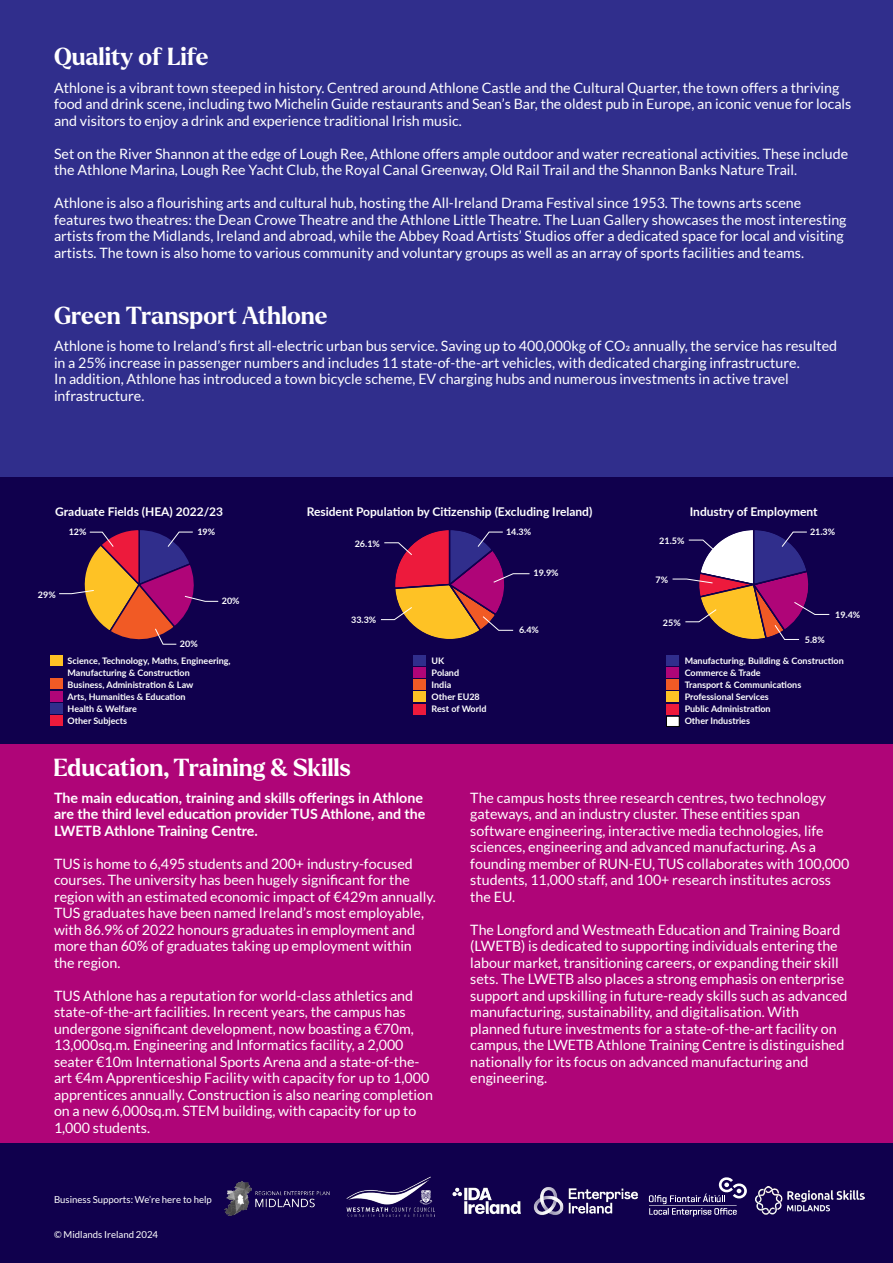
<style>
.page{position:relative;width:893px;height:1263px;background:#fff}
.page>*{position:absolute;margin:0;border:0;box-sizing:border-box;transform-origin:0 0}
.t1{font:700 24px "Larken";letter-spacing:-.005em;color:#fff}
.t2{font:14.25px/16.5px "Lato";color:#fff}
.t3{font:700 14.25px/16.5px "Lato";color:#fff}
.t4{font:700 12px "Lato";color:#fff}
.t5{font:9.6px "Lato";color:#fff}
.t6{font:700 9px/12px "Lato";color:#fff}
</style>
<div class="page">
<div style="left:0;top:466px;width:893px;height:797px;background:#10004d"></div>
<div style="left:0;top:0;width:893px;height:476px;background:#302e8c"></div>
<div style="left:0;top:744px;width:893px;height:398px;background:#af0578"></div>
<div style="left:50px;top:715px;width:13px;height:10px;background:#ed1a3c"></div>
<div style="left:50px;top:703px;width:13px;height:10px;background:#302e8c"></div>
<div style="left:50px;top:679px;width:13px;height:10px;background:#f15a25"></div>
<div style="left:50px;top:691px;width:13px;height:10px;background:#af0578"></div>
<div style="left:50px;top:655px;width:13px;height:10px;background:#fec225"></div>
<div style="left:413px;top:704px;width:13px;height:10px;background:#ed1a3c"></div>
<div style="left:413px;top:692px;width:13px;height:10px;background:#fec225"></div>
<div style="left:413px;top:679px;width:13px;height:11px;background:#f15a25"></div>
<div style="left:413px;top:667px;width:13px;height:10px;background:#af0578"></div>
<div style="left:413px;top:655px;width:13px;height:10px;background:#302e8c"></div>
<div style="left:666px;top:704px;width:13px;height:10px;background:#ed1a3c"></div>
<div style="left:666px;top:716px;width:13px;height:10px;background:#fff"></div>
<div style="left:666px;top:716px;width:13px;height:10px;border:1px solid #000"></div>
<div style="left:666px;top:692px;width:13px;height:10px;background:#fec225"></div>
<div style="left:666px;top:679px;width:13px;height:11px;background:#f15a25"></div>
<div style="left:666px;top:667px;width:13px;height:10px;background:#af0578"></div>
<div style="left:666px;top:655px;width:13px;height:10px;background:#302e8c"></div>
<svg style="left:59px;top:530px;width:160px;height:115px"></svg>
<svg style="left:381px;top:530px;width:149px;height:109px"></svg>
<svg style="left:672px;top:530px;width:158px;height:110px"></svg>
<img style="left:347px;top:1177px;width:88px;height:40px">
<img style="left:224px;top:1181px;width:106px;height:35px">
<svg style="left:649px;top:1177px;width:98px;height:40px"></svg>
<img style="left:755px;top:1187px;width:110px;height:28px">
<img style="left:534px;top:1187px;width:104px;height:28px">
<img style="left:452px;top:1187px;width:69px;height:28px">
<p class="t1" style="left:54px;top:41px;width:156px">Quality of Life</p>
<p class="t2" style="left:54px;top:79px;width:799px">Athlone is a vibrant town steeped in history. Centred around Athlone Castle and the Cultural Quarter, the town offers a thriving food and drink scene, including two Michelin Guide restaurants and Sean’s Bar, the oldest pub in Europe, an iconic venue for locals and visitors to enjoy a drink and experience traditional Irish music.</p>
<p class="t2" style="left:54px;top:145px;width:796px">Set on the River Shannon at the edge of Lough Ree, Athlone offers ample outdoor and water recreational activities. These include the Athlone Marina, Lough Ree Yacht Club, the Royal Canal Greenway, Old Rail Trail and the Shannon Banks Nature Trail.</p>
<p class="t2" style="left:54px;top:195px;width:794px">Athlone is also a flourishing arts and cultural hub, hosting the All-Ireland Drama Festival since 1953. The towns arts scene features two theatres: the Dean Crowe Theatre and the Athlone Little Theatre. The Luan Gallery showcases the most interesting artists from the Midlands, Ireland and abroad, while the Abbey Road Artists’ Studios offer a dedicated space for local and visiting artists. The town is also home to various community and voluntary groups as well as an array of sports facilities and teams.</p>
<p class="t1" style="left:54px;top:300px;width:275px">Green Transport Athlone</p>
<p class="t2" style="left:54px;top:337px;width:785px">Athlone is home to Ireland’s first all-electric urban bus service. Saving up to 400,000kg of CO² annually, the service has resulted in a 25% increase in passenger numbers and includes 11 state-of-the-art vehicles, with dedicated charging infrastructure.<br>In addition, Athlone has introduced a town bicycle scheme, EV charging hubs and numerous investments in active travel infrastructure.</p>
<p class="t4" style="left:55px;top:503px;width:169px">Graduate Fields (HEA) 2022/23</p>
<p class="t6" style="left:69px;top:525px;width:19px">12%</p>
<p class="t6" style="left:197px;top:525px;width:19px">19%</p>
<p class="t6" style="left:38px;top:588px;width:19px">29%</p>
<p class="t6" style="left:180px;top:637px;width:19px">20%</p>
<p class="t6" style="left:222px;top:594px;width:19px">20%</p>
<p class="t4" style="left:307px;top:503px;width:287px">Resident Population by Citizenship (Excluding Ireland)</p>
<p class="t4" style="left:690px;top:503px;width:129px">Industry of Employment</p>
<p class="t6" style="left:355px;top:537px;width:27px">26.1%</p>
<p class="t6" style="left:351px;top:614px;width:27px">33.3%</p>
<p class="t6" style="left:506px;top:525px;width:27px">14.3%</p>
<p class="t6" style="left:533px;top:567px;width:27px">19.9%</p>
<p class="t6" style="left:519px;top:624px;width:21px">6.4%</p>
<p class="t6" style="left:659px;top:534px;width:27px">21.5%</p>
<p class="t6" style="left:656px;top:573px;width:14px">7%</p>
<p class="t6" style="left:663px;top:616px;width:19px">25%</p>
<p class="t6" style="left:810px;top:525px;width:27px">21.3%</p>
<p class="t6" style="left:805px;top:633px;width:21px">5.8%</p>
<p class="t6" style="left:835px;top:608px;width:27px">19.4%</p>
<p class="t6" style="left:68px;top:654px;width:165px">Science, Technology, Maths, Engineering,<br>Manufacturing &amp; Construction<br>Business, Administration &amp; Law<br>Arts, Humanities &amp; Education<br>Health &amp; Welfare<br>Other Subjects</p>
<p class="t6" style="left:432px;top:654px;width:56px">UK<br>Poland<br>India<br>Other EU28<br>Rest of World</p>
<p class="t6" style="left:685px;top:654px;width:161px">Manufacturing, Building &amp; Construction<br>Commerce &amp; Trade<br>Transport &amp; Communications<br>Professional Services<br>Public Administration<br>Other Industries</p>
<p class="t1" style="left:54px;top:752px;width:299px">Education, Training &amp; Skills</p>
<p class="t3" style="left:54px;top:789px;width:373px">The main education, training and skills offerings in Athlone are the third level education provider TUS Athlone, and the<br>LWETB Athlone Training Centre.</p>
<p class="t2" style="left:54px;top:855px;width:383px">TUS is home to 6,495 students and 200+ industry-focused courses. The university has been hugely significant for the region with an estimated economic impact of €429m annually.<br>TUS graduates have been named Ireland’s most employable, with 86.9% of 2022 honours graduates in employment and more than 60% of graduates taking up employment within the region.</p>
<p class="t2" style="left:54px;top:987px;width:381px">TUS Athlone has a reputation for world-class athletics and state-of-the-art facilities. In recent years, the campus has undergone significant development, now boasting a €70m, 13,000sq.m. Engineering and Informatics facility, a 2,000 seater €10m International Sports Arena and a state-of-the&shy;art €4m Apprenticeship Facility with capacity for up to 1,000 apprentices annually. Construction is also nearing completion on a new 6,000sq.m. STEM building, with capacity for up to 1,000 students.</p>
<p class="t5" style="left:54px;top:1194px;width:159px">Business Supports: We’re here to help</p>
<p class="t5" style="left:54px;top:1229px;width:106px">© Midlands Ireland 2024</p>
<p class="t2" style="left:470px;top:789px;width:381px">The campus hosts three research centres, two technology gateways, and an industry cluster. These entities span software engineering, interactive media technologies, life sciences, engineering and advanced manufacturing. As a founding member of RUN-EU, TUS collaborates with 100,000 students, 11,000 staff, and 100+ research institutes across the EU.</p>
<p class="t2" style="left:470px;top:921px;width:379px">The Longford and Westmeath Education and Training Board (LWETB) is dedicated to supporting individuals entering the labour market, transitioning careers, or expanding their skill sets. The LWETB also places a strong emphasis on enterprise support and upskilling in future-ready skills such as advanced manufacturing, sustainability, and digitalisation. With planned future investments for a state-of-the-art facility on campus, the LWETB Athlone Training Centre is distinguished nationally for its focus on advanced manufacturing and engineering.</p>
</div>
